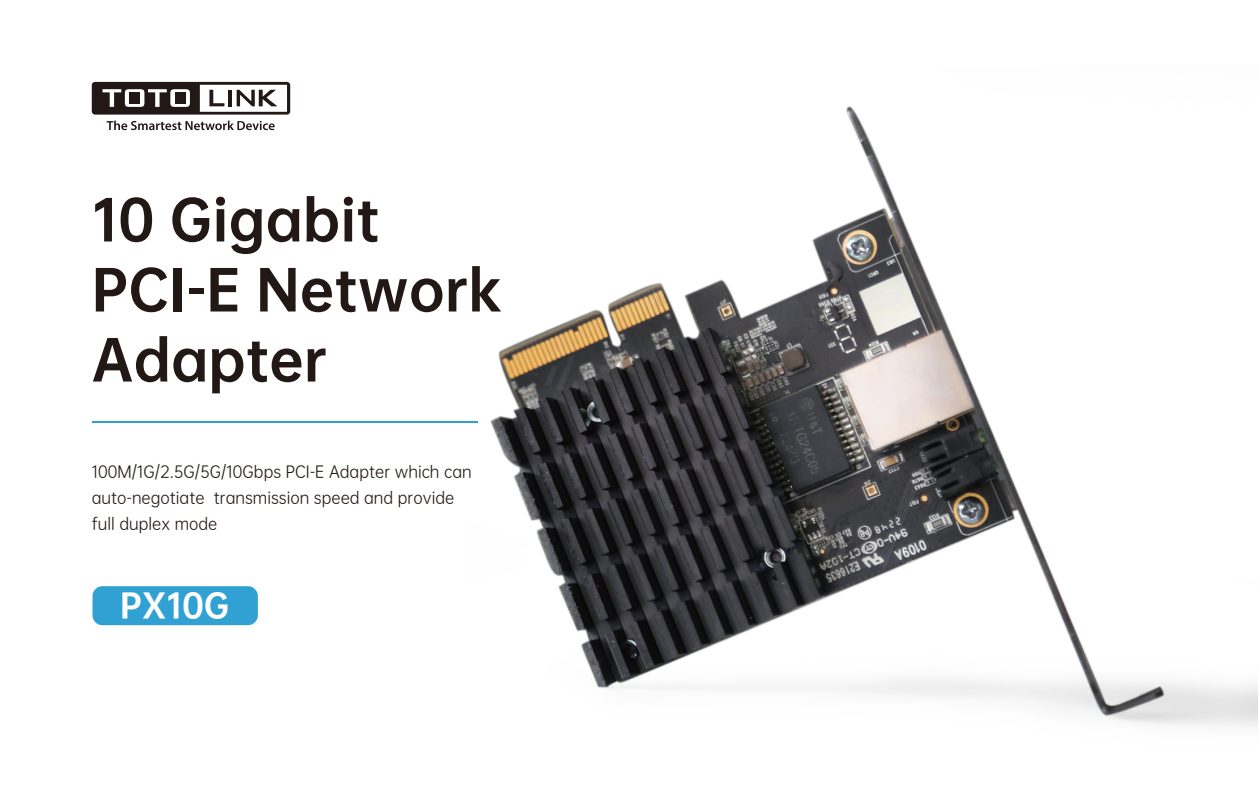
<style>
.page{position:relative;width:1260px;height:788px;background:#fff}
.page>*{position:absolute;margin:0;border:0;box-sizing:border-box;transform-origin:0 0}
.t1{font:52.5px/70px "OPPO Sans H";color:#221815}
.t2{font:31.5px "OPPO Sans H";color:#fff}
.t3{font:15.75px/26.2px "OPPO Sans R";color:#221815}
</style>
<div class="page">
<hr style="left:92px;top:421px;width:386px;height:2px;background:#30a1d2">
<svg style="left:107px;top:121px;width:168px;height:9px"></svg>
<svg style="left:92px;top:82px;width:198px;height:33px"></svg>
<div style="left:92px;top:586px;width:166px;height:39px;background:#30a1d2;border-radius:10px"></div>
<img style="left:490px;top:106px;width:767px;height:621px">
<h1 class="t1" style="left:92px;top:179px;width:412px">10 Gigabit<br>PCI-E Network<br>Adapter</h1>
<p class="t3" style="left:92px;top:457px;width:381px">100M/1G/2.5G/5G/10Gbps PCI-E Adapter which can auto-negotiate transmission speed and provide full duplex mode</p>
<h2 class="t2" style="left:120px;top:577px;width:111px">PX10G</h2>
</div>
